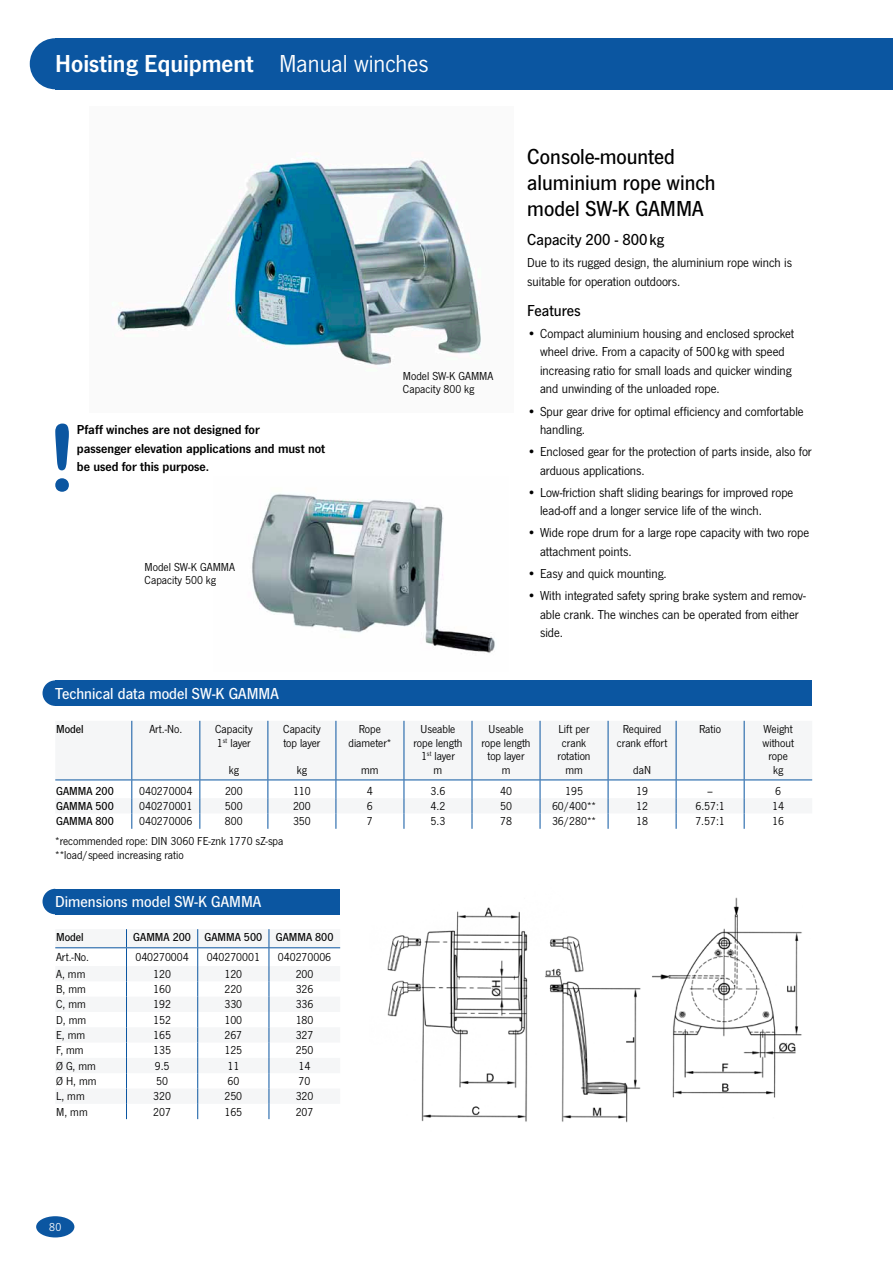
<style>
.page{position:relative;width:893px;height:1263px;background:#fff}
.page>*{position:absolute;margin:0;border:0;box-sizing:border-box;transform-origin:0 0}
.t1{font:25.5px "News Got Dem";color:#fff}
.t2{font:500 22.5px/26.1px "News Got";color:#000}
.t3{font:500 16.5px "News Got";color:#fff}
.t4{font:500 16.5px "News Got";color:#000}
.t5{font:13.5px/18.6px "News Got";color:#000}
.t6{font:13.5px/18.6px "News Got Dem";color:#000}
.t7{font:12px/13.5px "News Got";color:#000;text-align:center}
.t8{font:500 12px "News Got";color:#000}
.t9{font:12px "News Got";color:#fff}
.s1{font-family:"News Got"}
</style>
<div class="page">
<img style="left:252px;top:493px;width:243px;height:160px">
<img style="left:117px;top:152px;width:364px;height:213px">
<div style="left:36px;top:1216px;width:38px;height:21px;background:#0b56a1;border-radius:50%"></div>
<div style="left:55px;top:38px;width:838px;height:51px;background:#0b56a1"></div>
<svg style="left:30px;top:38px;width:25px;height:51px"></svg>
<div style="left:55px;top:680px;width:757px;height:26px;background:#0b56a1"></div>
<svg style="left:43px;top:680px;width:12px;height:26px"></svg>
<svg style="left:55px;top:423px;width:14px;height:69px"></svg>
<img style="left:387px;top:897px;width:415px;height:226px">
<svg style="left:55px;top:929px;width:285px;height:190px"></svg>
<svg style="left:55px;top:721px;width:757px;height:108px"></svg>
<div style="left:55px;top:889px;width:285px;height:25px;background:#0b56a1"></div>
<svg style="left:43px;top:889px;width:12px;height:25px"></svg>
<h1 class="t1" style="left:55px;top:49px;width:375px">Hoisting Equipment <span class="s1">Manual winches</span></h1>
<p class="t6" style="left:77px;top:420px;width:250px">Pfaff winches are not designed for<br>passenger elevation applications and must not be used for this purpose.</p>
<p class="t7" style="left:145px;top:560px;width:92px;text-align:left">Model SW-K GAMMA<br>Capacity 500 kg</p>
<p class="t3" style="left:55px;top:684px;width:225px">Technical data model SW-K GAMMA</p>
<p class="t7" style="left:403px;top:369px;width:92px;text-align:left">Model SW-K GAMMA<br>Capacity 800 kg</p>
<h2 class="t2" style="left:527px;top:144px;width:190px">Console-mounted aluminium rope winch model SW-K GAMMA</h2>
<p class="t4" style="left:527px;top:231px;width:138px">Capacity 200 - 800kg</p>
<p class="t5" style="left:527px;top:254px;width:266px">Due to its rugged design, the aluminium rope winch is suitable for operation outdoors.</p>
<p class="t4" style="left:527px;top:301px;width:55px">Features</p>
<p class="t5" style="left:540px;top:324px;width:255px;text-indent:-13px">• Compact aluminium housing and enclosed sprocket wheel drive. From a capacity of 500 kg with speed increasing ratio for small loads and quicker winding and unwinding of the unloaded rope.</p>
<p class="t5" style="left:540px;top:402px;width:265px;text-indent:-13px">• Spur gear drive for optimal efficiency and comfortable handling.</p>
<p class="t5" style="left:540px;top:442px;width:273px;text-indent:-13px">• Enclosed gear for the protection of parts inside, also for arduous applications.</p>
<p class="t5" style="left:540px;top:483px;width:255px;text-indent:-13px">• Low-friction shaft sliding bearings for improved rope lead-off and a longer service life of the winch.</p>
<p class="t5" style="left:540px;top:524px;width:271px;text-indent:-13px">• Wide rope drum for a large rope capacity with two rope attachment points.</p>
<p class="t5" style="left:527px;top:564px;width:141px">• Easy and quick mounting.</p>
<p class="t5" style="left:540px;top:586px;width:267px;text-indent:-13px">• With integrated safety spring brake system and remov&shy;able crank. The winches can be operated from either side.</p>
<p class="t8" style="left:56px;top:722px;width:29px">Model</p>
<p class="t7" style="left:149px;top:722px;width:34px">Art.-No.</p>
<p class="t7" style="left:215px;top:722px;width:39px;text-align:left">Capacity<br>1<sup>st</sup> layer</p>
<p class="t7" style="left:229px;top:763px;width:12px">kg</p>
<p class="t7" style="left:283px;top:722px;width:39px;text-align:left">Capacity top layer</p>
<p class="t7" style="left:297px;top:763px;width:12px">kg</p>
<p class="t7" style="left:348px;top:722px;width:44px">Rope diameter*</p>
<p class="t7" style="left:361px;top:763px;width:19px">mm</p>
<p class="t7" style="left:413px;top:722px;width:51px">Useable rope length<br>1<sup>st</sup> layer<br>m</p>
<p class="t7" style="left:481px;top:722px;width:51px">Useable rope length top layer<br>m</p>
<p class="t7" style="left:558px;top:722px;width:34px">Lift per crank rotation mm</p>
<p class="t7" style="left:617px;top:722px;width:52px">Required crank effort</p>
<p class="t7" style="left:633px;top:763px;width:19px">daN</p>
<p class="t7" style="left:699px;top:722px;width:23px">Ratio</p>
<p class="t7" style="left:762px;top:722px;width:33px">Weight without rope kg</p>
<p class="t8" style="left:56px;top:784px;width:59px">GAMMA 200</p>
<p class="t7" style="left:139px;top:784px;width:55px">040270004</p>
<p class="t7" style="left:225px;top:784px;width:19px">200</p>
<p class="t7" style="left:293px;top:784px;width:19px">110</p>
<p class="t7" style="left:367px;top:784px;width:7px">4</p>
<p class="t7" style="left:431px;top:784px;width:16px">3.6</p>
<p class="t7" style="left:500px;top:784px;width:13px">40</p>
<p class="t7" style="left:565px;top:784px;width:19px">195</p>
<p class="t7" style="left:636px;top:784px;width:13px">19</p>
<p class="t7" style="left:707px;top:784px;width:7px">–</p>
<p class="t7" style="left:775px;top:784px;width:7px">6</p>
<p class="t8" style="left:56px;top:799px;width:59px">GAMMA 500</p>
<p class="t7" style="left:139px;top:799px;width:55px">040270001</p>
<p class="t7" style="left:225px;top:799px;width:19px">500</p>
<p class="t7" style="left:293px;top:799px;width:19px">200</p>
<p class="t7" style="left:367px;top:799px;width:7px">6</p>
<p class="t7" style="left:431px;top:799px;width:16px">4.2</p>
<p class="t7" style="left:500px;top:799px;width:13px">50</p>
<p class="t7" style="left:552px;top:799px;width:46px">60/400**</p>
<p class="t7" style="left:636px;top:799px;width:13px">12</p>
<p class="t7" style="left:695px;top:799px;width:31px">6.57:1</p>
<p class="t7" style="left:772px;top:799px;width:13px">14</p>
<p class="t8" style="left:56px;top:814px;width:59px">GAMMA 800</p>
<p class="t7" style="left:139px;top:815px;width:55px">040270006</p>
<p class="t7" style="left:225px;top:815px;width:19px">800</p>
<p class="t7" style="left:293px;top:815px;width:19px">350</p>
<p class="t7" style="left:367px;top:815px;width:7px">7</p>
<p class="t7" style="left:431px;top:815px;width:16px">5.3</p>
<p class="t7" style="left:500px;top:815px;width:13px">78</p>
<p class="t7" style="left:552px;top:815px;width:46px">36/280**</p>
<p class="t7" style="left:636px;top:815px;width:13px">18</p>
<p class="t7" style="left:695px;top:815px;width:31px">7.57:1</p>
<p class="t7" style="left:772px;top:815px;width:13px">16</p>
<p class="t7" style="left:55px;top:835px;width:230px;text-align:left">*recommended rope: DIN 3060 FE-znk 1770 sZ-spa **load/speed increasing ratio</p>
<p class="t3" style="left:55px;top:892px;width:208px">Dimensions model SW-K GAMMA</p>
<p class="t8" style="left:56px;top:931px;width:29px">Model</p>
<p class="t8" style="left:133px;top:931px;width:202px">GAMMA 200 GAMMA 500 GAMMA 800</p>
<p class="t7" style="left:56px;top:950px;width:34px">Art.-No.</p>
<p class="t7" style="left:135px;top:950px;width:55px">040270004</p>
<p class="t7" style="left:207px;top:950px;width:55px">040270001</p>
<p class="t7" style="left:278px;top:950px;width:55px">040270006</p>
<p class="t7" style="left:56px;top:967px;width:31px">A, mm</p>
<p class="t7" style="left:153px;top:967px;width:19px">120</p>
<p class="t7" style="left:224px;top:967px;width:19px">120</p>
<p class="t7" style="left:296px;top:967px;width:19px">200</p>
<p class="t7" style="left:56px;top:982px;width:31px">B, mm</p>
<p class="t7" style="left:153px;top:982px;width:19px">160</p>
<p class="t7" style="left:224px;top:982px;width:19px">220</p>
<p class="t7" style="left:296px;top:982px;width:19px">326</p>
<p class="t7" style="left:56px;top:998px;width:31px">C, mm</p>
<p class="t7" style="left:153px;top:998px;width:19px">192</p>
<p class="t7" style="left:224px;top:998px;width:19px">330</p>
<p class="t7" style="left:296px;top:998px;width:19px">336</p>
<p class="t7" style="left:56px;top:1013px;width:32px">D, mm</p>
<p class="t7" style="left:153px;top:1013px;width:19px">152</p>
<p class="t7" style="left:224px;top:1013px;width:19px">100</p>
<p class="t7" style="left:296px;top:1013px;width:19px">180</p>
<p class="t7" style="left:56px;top:1028px;width:31px">E, mm</p>
<p class="t7" style="left:153px;top:1028px;width:19px">165</p>
<p class="t7" style="left:224px;top:1028px;width:19px">267</p>
<p class="t7" style="left:296px;top:1028px;width:19px">327</p>
<p class="t7" style="left:56px;top:1044px;width:29px">F, mm</p>
<p class="t7" style="left:153px;top:1044px;width:19px">135</p>
<p class="t7" style="left:224px;top:1044px;width:19px">125</p>
<p class="t7" style="left:296px;top:1044px;width:19px">250</p>
<p class="t7" style="left:56px;top:1059px;width:41px">Ø G, mm</p>
<p class="t7" style="left:155px;top:1059px;width:16px">9.5</p>
<p class="t7" style="left:227px;top:1059px;width:13px">11</p>
<p class="t7" style="left:299px;top:1059px;width:13px">14</p>
<p class="t7" style="left:56px;top:1074px;width:42px">Ø H, mm</p>
<p class="t7" style="left:156px;top:1074px;width:13px">50</p>
<p class="t7" style="left:227px;top:1074px;width:13px">60</p>
<p class="t7" style="left:299px;top:1074px;width:13px">70</p>
<p class="t7" style="left:56px;top:1090px;width:30px">L, mm</p>
<p class="t7" style="left:153px;top:1090px;width:19px">320</p>
<p class="t7" style="left:224px;top:1090px;width:19px">250</p>
<p class="t7" style="left:296px;top:1090px;width:19px">320</p>
<p class="t7" style="left:56px;top:1105px;width:33px">M, mm</p>
<p class="t7" style="left:153px;top:1105px;width:19px">207</p>
<p class="t7" style="left:224px;top:1105px;width:19px">165</p>
<p class="t7" style="left:296px;top:1105px;width:19px">207</p>
<p class="t9" style="left:49px;top:1220px;width:14px">80</p>
</div>
